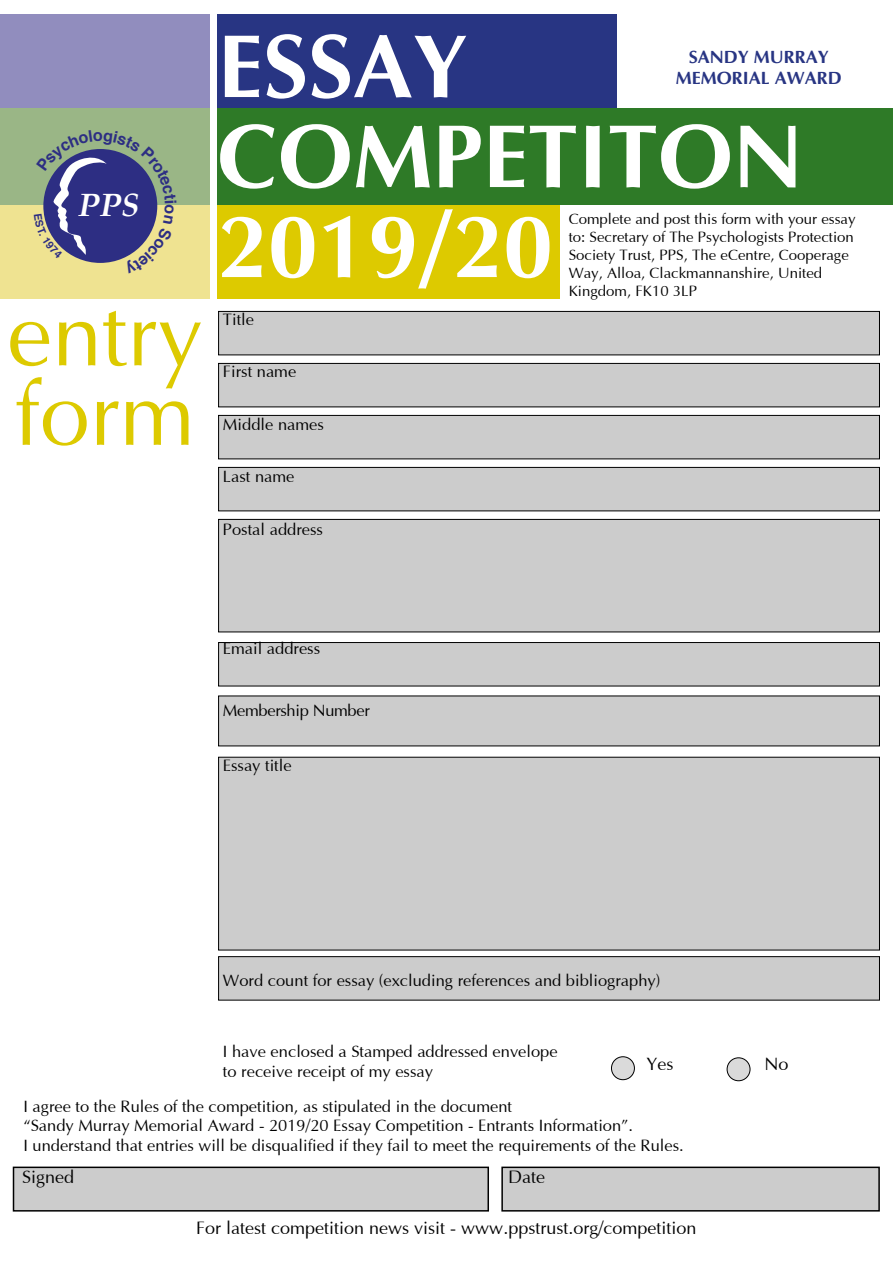
<style>
.page{position:relative;width:893px;height:1263px;background:#fff}
.page>*{position:absolute;margin:0;border:0;box-sizing:border-box;transform-origin:0 0}
.t1{font:700 90px/90px "Optima";color:#fff}
.t2{font:90px/79.5px "Optima";color:#ddca00}
.t3{font:italic 700 32.1px "Palatino";color:#fff}
.t4{font:18px "Optima";color:#000}
.t5{font:700 18px/21.6px "Optima";color:#283583;text-align:center}
.t6{font:16.5px/19.8px "Optima";color:#000}
.t7{font:16.5px "Optima";letter-spacing:-.02em;color:#000}
.t8{font:15px/18px "Optima";color:#000}
</style>
<div class="page">
<div style="left:214px;top:14px;width:403px;height:96px;background:#283583"></div>
<div style="left:0;top:14px;width:216px;height:96px;background:#918dbe"></div>
<div style="left:214px;top:202px;width:345px;height:96px;background:#ddca00"></div>
<div style="left:0;top:202px;width:216px;height:96px;background:#efe391"></div>
<div style="left:0;top:108px;width:216px;height:96px;background:#9ab686"></div>
<div style="left:215px;top:108px;width:678px;height:96px;background:#2e7a27"></div>
<div style="left:211px;top:13px;width:6px;height:291px;background:#fff"></div>
<div style="left:218px;top:311px;width:662px;height:44px;background:#ccc;border:1px solid #000"></div>
<div style="left:218px;top:363px;width:662px;height:44px;background:#ccc;border:1px solid #000"></div>
<div style="left:218px;top:415px;width:662px;height:44px;background:#ccc;border:1px solid #000"></div>
<div style="left:218px;top:467px;width:662px;height:44px;background:#ccc;border:1px solid #000"></div>
<div style="left:218px;top:642px;width:662px;height:44px;background:#ccc;border:1px solid #000"></div>
<div style="left:218px;top:956px;width:662px;height:44px;background:#ccc;border:1px solid #000"></div>
<div style="left:13px;top:1166px;width:476px;height:45px;background:#ccc;border:2px solid #000"></div>
<div style="left:501px;top:1166px;width:379px;height:45px;background:#ccc;border:2px solid #000"></div>
<div style="left:218px;top:519px;width:662px;height:113px;background:#ccc;border:1px solid #000"></div>
<div style="left:218px;top:695px;width:662px;height:51px;background:#ccc"></div>
<div style="left:218px;top:757px;width:662px;height:193px;background:#ccc"></div>
<div style="left:611px;top:1057px;width:23px;height:23px;background:#dadada;border-radius:50%"></div>
<div style="left:611px;top:1056px;width:24px;height:24px;border:1px solid #000;border-radius:50%"></div>
<div style="left:727px;top:1058px;width:23px;height:23px;background:#dadada;border-radius:50%"></div>
<div style="left:727px;top:1057px;width:23px;height:24px;border:1px solid #000;border-radius:50%"></div>
<svg style="left:34px;top:149px;width:143px;height:114px"></svg>
<h2 class="t3" style="left:78px;top:178px;width:62px">PPS</h2>
<h1 class="t2" style="left:7px;top:299px;width:197px">entry form</h1>
<h1 class="t1" style="left:218px;top:24px;width:587px">ESSAY<br>COMPETITON<br>2019/20</h1>
<p class="t5" style="left:676px;top:46px;width:168px">SANDY MURRAY<br>MEMORIAL AWARD</p>
<p class="t8" style="left:569px;top:211px;width:288px">Complete and post this form with your essay to: Secretary of The Psychologists Protection Society Trust, PPS, The eCentre, Cooperage Way, Alloa, Clackmannanshire, United Kingdom, FK10 3LP</p>
<p class="t6" style="left:223px;top:310px;width:33px">Title</p>
<p class="t6" style="left:223px;top:363px;width:75px">First name</p>
<p class="t6" style="left:223px;top:415px;width:102px">Middle names</p>
<p class="t6" style="left:223px;top:468px;width:73px">Last name</p>
<p class="t6" style="left:223px;top:520px;width:101px">Postal address</p>
<p class="t6" style="left:223px;top:639px;width:99px">Email address</p>
<p class="t7" style="left:223px;top:702px;width:148px">Membership Number</p>
<p class="t6" style="left:223px;top:756px;width:70px">Essay title</p>
<p class="t6" style="left:223px;top:971px;width:439px">Word count for essay (excluding references and bibliography)</p>
<p class="t6" style="left:223px;top:1042px;width:336px">I have enclosed a Stamped addressed envelope to receive receipt of my essay</p>
<p class="t6" style="left:23px;top:1097px;width:662px">I agree to the Rules of the competition, as stipulated in the document<br>“Sandy Murray Memorial Award - 2019/20 Essay Competition - Entrants Information”.<br>I understand that entries will be disqualified if they fail to meet the requirements of the Rules.</p>
<p class="t4" style="left:647px;top:1055px;width:28px">Yes</p>
<p class="t4" style="left:765px;top:1055px;width:26px">No</p>
<p class="t4" style="left:22px;top:1167px;width:54px">Signed</p>
<p class="t4" style="left:508px;top:1167px;width:39px">Date</p>
<p class="t4" style="left:196px;top:1218px;width:502px">For latest competition news visit - www.ppstrust.org/competition</p>
</div>
